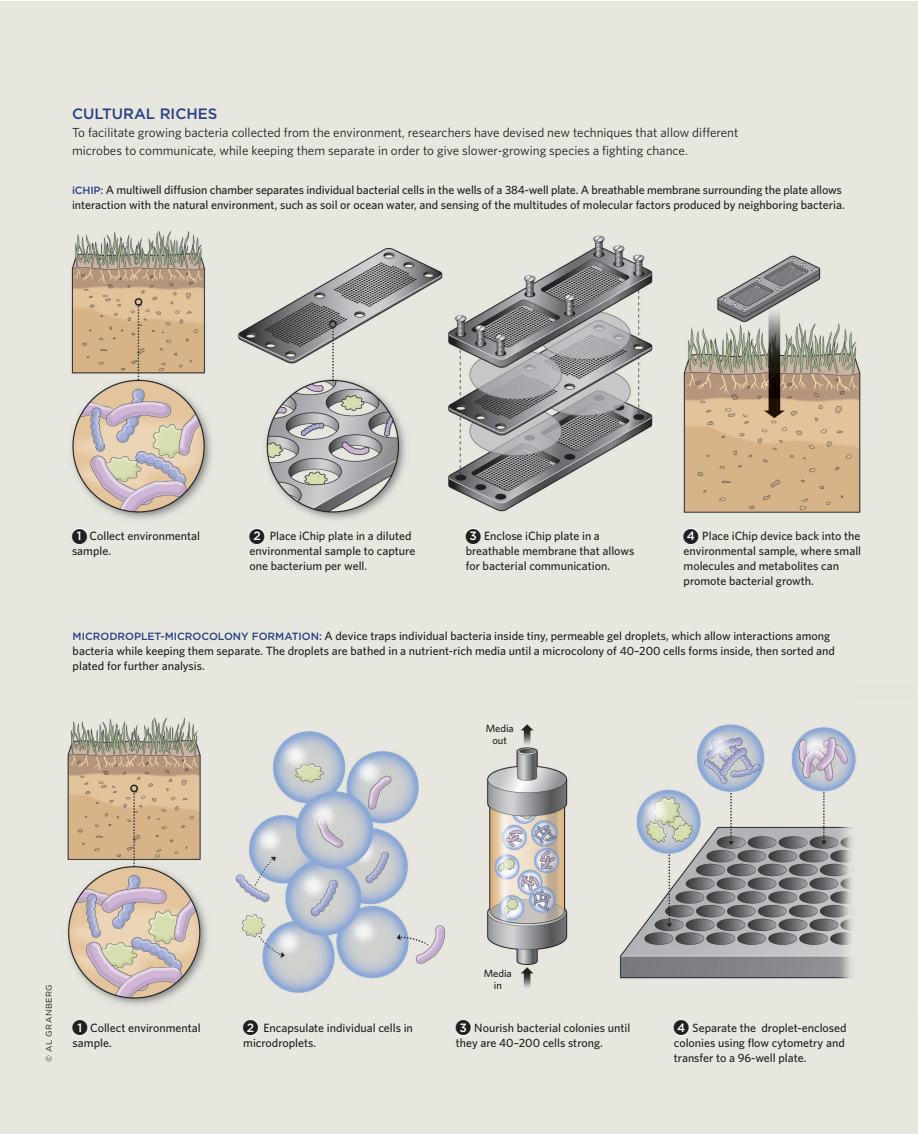
<style>
.page{position:relative;width:918px;height:1134px;background:#fff}
.page>*{position:absolute;margin:0;border:0;box-sizing:border-box;transform-origin:0 0}
.sidebar_hed{font:500 15px "Gotham";color:#264285}
.sidebar_text_no_h{font:13.2px/18px "Whitney";color:#231f20}
.caption_no_hy{font:500 12px/15px "Whitney";color:#231f20}
.label_no_hy{font:500 10.5px/12px "Whitney";color:#231f20;text-align:center}
.credit{font:8.25px "Gotham";letter-spacing:.05em;color:#231f20}
.s1{font-family:"Gotham";font-size:10.5px;color:#264285}
.s2{font-family:"Gotham";color:#fff}
</style>
<div class="page">
<div style="left:0;top:508px;width:918px;height:626px;background:#e7e6df"></div>
<img style="left:67px;top:717px;width:789px;height:288px">
<svg style="left:72px;top:1019px;width:17px;height:17px"></svg>
<svg style="left:455px;top:1019px;width:17px;height:17px"></svg>
<svg style="left:242px;top:1019px;width:17px;height:17px"></svg>
<svg style="left:673px;top:1019px;width:17px;height:17px"></svg>
<div style="left:0;top:2px;width:918px;height:588px;background:#e7e6df"></div>
<img style="left:71px;top:230px;width:790px;height:289px">
<svg style="left:71px;top:528px;width:17px;height:17px"></svg>
<svg style="left:683px;top:528px;width:17px;height:16px"></svg>
<svg style="left:249px;top:528px;width:17px;height:17px"></svg>
<svg style="left:465px;top:528px;width:17px;height:17px"></svg>
<p class="sidebar_hed" style="left:72px;top:104px;width:147px">CULTURAL RICHES</p>
<p class="sidebar_text_no_h" style="left:72px;top:123px;width:668px">To facilitate growing bacteria collected from the environment, researchers have devised new techniques that allow different microbes to communicate, while keeping them separate in order to give slower-growing species a fighting chance.</p>
<p class="caption_no_hy" style="left:72px;top:182px;width:774px"><span class="s1">iCHIP:</span> A multiwell diffusion chamber separates individual bacterial cells in the wells of a 384-well plate. A breathable membrane surrounding the plate allows interaction with the natural environment, such as soil or ocean water, and sensing of the multitudes of molecular factors produced by neighboring bacteria.</p>
<p class="caption_no_hy" style="left:72px;top:528px;width:130px">■<span class="s2">1</span> Collect environmental sample.</p>
<p class="caption_no_hy" style="left:684px;top:528px;width:179px">■<span class="s2">4</span> Place iChip device back into the environmental sample, where small molecules and metabolites can promote bacterial growth.</p>
<p class="caption_no_hy" style="left:250px;top:528px;width:167px">■<span class="s2">2</span> Place iChip plate in a diluted environmental sample to capture one bacterium per well.</p>
<p class="caption_no_hy" style="left:466px;top:528px;width:170px">■<span class="s2">3</span> Enclose iChip plate in a breathable membrane that allows for bacterial communication.</p>
<p class="caption_no_hy" style="left:73px;top:628px;width:764px"><span class="s1">MICRODROPLET-MICROCOLONY FORMATION:</span> A device traps individual bacteria inside tiny, permeable gel droplets, which allow interactions among bacteria while keeping them separate. The droplets are bathed in a nutrient-rich media until a microcolony of 40–200 cells forms inside, then sorted and plated for further analysis.</p>
<p class="label_no_hy" style="left:486px;top:722px;width:30px">Media out</p>
<p class="credit" style="left:44px;top:1062px;width:79px;rotate:-90deg">© AL GRANBERG</p>
<p class="label_no_hy" style="left:484px;top:967px;width:29px">Media in</p>
<p class="caption_no_hy" style="left:73px;top:1020px;width:130px">■<span class="s2">1</span> Collect environmental sample.</p>
<p class="caption_no_hy" style="left:456px;top:1020px;width:176px">■<span class="s2">3</span> Nourish bacterial colonies until they are 40–200 cells strong.</p>
<p class="caption_no_hy" style="left:243px;top:1020px;width:171px">■<span class="s2">2</span> Encapsulate individual cells in microdroplets.</p>
<p class="caption_no_hy" style="left:674px;top:1020px;width:174px">■<span class="s2">4</span> Separate the droplet-enclosed colonies using flow cytometry and transfer to a 96-well plate.</p>
</div>
